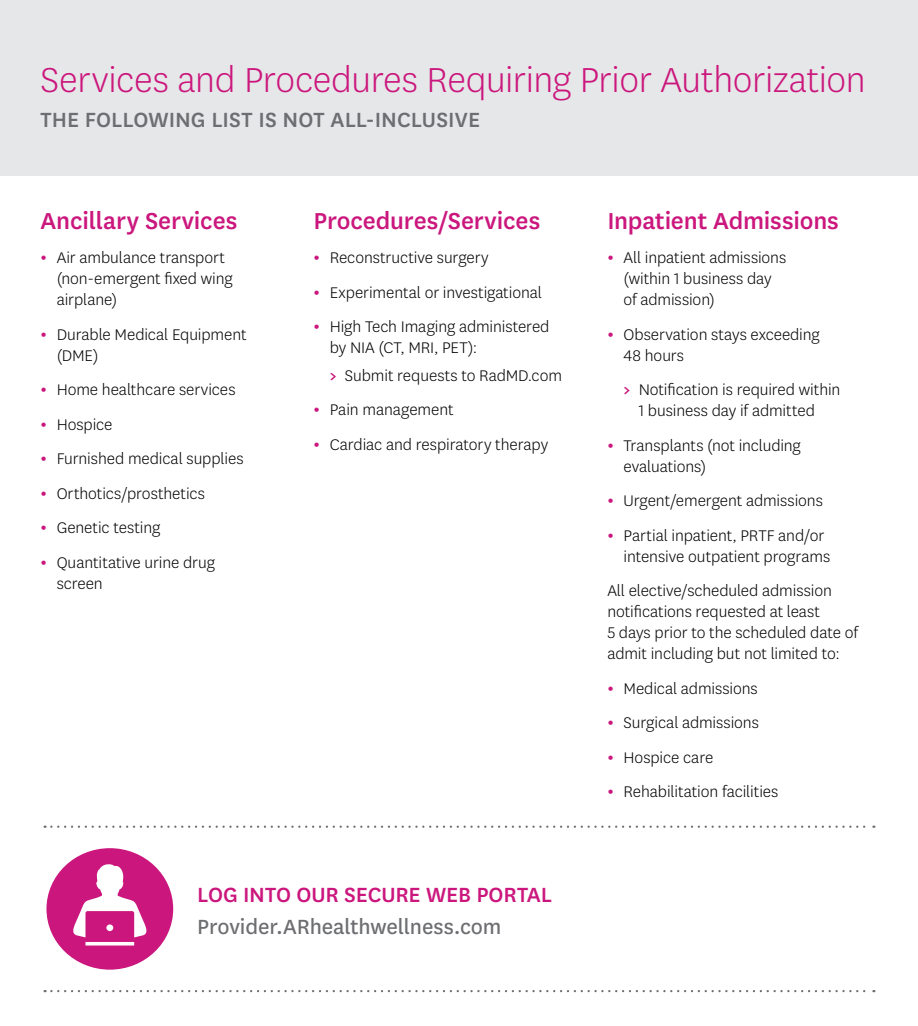
<style>
.page{position:relative;width:918px;height:1026px;background:#fff}
.page>*{position:absolute;margin:0;border:0;box-sizing:border-box;transform-origin:0 0}
.t1{font:300 40.5px "Centene Sans";letter-spacing:-.01em;color:#cb177d}
.t2{font:500 27px "Centene Sans";letter-spacing:-.005em;color:#cb177d}
.t3{font:500 24px "Centene Sans";letter-spacing:.005em;color:#6d6e71}
.t4{font:24px "Centene Sans";letter-spacing:-.005em;color:#6d6e71}
.t5{font:500 24px "Centene Sans";letter-spacing:-.005em;color:#cb177d}
.t6{font:300 18px/21px "Centene Sans";letter-spacing:-.005em;color:#000}
.s1{font-weight:700;color:#cb177d}
</style>
<div class="page">
<div style="left:0;top:0;width:918px;height:176px;background:#e6e7e8"></div>
<svg style="left:45px;top:826px;width:829px;height:2px"></svg>
<svg style="left:45px;top:990px;width:829px;height:2px"></svg>
<svg style="left:46px;top:848px;width:127px;height:122px"></svg>
<h1 class="t1" style="left:40px;top:55px;width:827px">Services and Procedures Requiring Prior Authorization</h1>
<h3 class="t3" style="left:40px;top:104px;width:441px">THE FOLLOWING LIST IS NOT ALL-INCLUSIVE</h3>
<h2 class="t2" style="left:40px;top:202px;width:198px">Ancillary Services</h2>
<p class="t6" style="left:57px;top:247px;width:178px;text-indent:-16px"><span class="s1">•</span> Air ambulance transport (non-emergent fixed wing airplane)</p>
<p class="t6" style="left:57px;top:323px;width:191px;text-indent:-16px"><span class="s1">•</span> Durable Medical Equipment (DME)</p>
<p class="t6" style="left:40px;top:379px;width:197px"><span class="s1">•</span> Home healthcare services</p>
<p class="t6" style="left:40px;top:413px;width:74px"><span class="s1">•</span> Hospice</p>
<p class="t6" style="left:40px;top:448px;width:205px"><span class="s1">•</span> Furnished medical supplies</p>
<p class="t6" style="left:40px;top:482px;width:166px"><span class="s1">•</span> Orthotics/prosthetics</p>
<p class="t6" style="left:40px;top:517px;width:121px"><span class="s1">•</span> Genetic testing</p>
<p class="t6" style="left:57px;top:551px;width:160px;text-indent:-16px"><span class="s1">•</span> Quantitative urine drug screen</p>
<h2 class="t2" style="left:314px;top:202px;width:228px">Procedures/Services</h2>
<p class="t6" style="left:314px;top:247px;width:177px"><span class="s1">•</span> Reconstructive surgery</p>
<p class="t6" style="left:314px;top:281px;width:230px"><span class="s1">•</span> Experimental or investigational</p>
<p class="t6" style="left:330px;top:316px;width:221px;text-indent:-16px"><span class="s1">•</span> High Tech Imaging administered by NIA (CT, MRI, PET):</p>
<p class="t6" style="left:330px;top:364px;width:234px"><span class="s1">&gt;</span> Submit requests to RadMD.com</p>
<p class="t6" style="left:314px;top:399px;width:142px"><span class="s1">•</span> Pain management</p>
<p class="t6" style="left:314px;top:433px;width:236px"><span class="s1">•</span> Cardiac and respiratory therapy</p>
<h3 class="t5" style="left:197px;top:878px;width:356px">LOG INTO OUR SECURE WEB PORTAL</h3>
<h3 class="t4" style="left:197px;top:911px;width:306px">Provider.ARhealthwellness.com</h3>
<h2 class="t2" style="left:607px;top:202px;width:233px">Inpatient Admissions</h2>
<p class="t6" style="left:624px;top:247px;width:164px;text-indent:-16px"><span class="s1">•</span> All inpatient admissions (within 1 business day of admission)</p>
<p class="t6" style="left:624px;top:323px;width:198px;text-indent:-16px"><span class="s1">•</span> Observation stays exceeding<br>48 hours</p>
<p class="t6" style="left:624px;top:379px;width:218px;text-align:center"><span class="s1">&gt;</span> Notification is required within<br>1 business day if admitted</p>
<p class="t6" style="left:624px;top:434px;width:179px;text-indent:-16px"><span class="s1">•</span> Transplants (not including evaluations)</p>
<p class="t6" style="left:607px;top:490px;width:217px"><span class="s1">•</span> Urgent/emergent admissions</p>
<p class="t6" style="left:624px;top:524px;width:208px;text-indent:-16px"><span class="s1">•</span> Partial inpatient, PRTF and/or intensive outpatient programs</p>
<p class="t6" style="left:607px;top:580px;width:252px">All elective/scheduled admission notifications requested at least<br>5 days prior to the scheduled date of admit including but not limited to:</p>
<p class="t6" style="left:607px;top:677px;width:152px"><span class="s1">•</span> Medical admissions</p>
<p class="t6" style="left:607px;top:712px;width:153px"><span class="s1">•</span> Surgical admissions</p>
<p class="t6" style="left:607px;top:746px;width:107px"><span class="s1">•</span> Hospice care</p>
<p class="t6" style="left:607px;top:781px;width:173px"><span class="s1">•</span> Rehabilitation facilities</p>
</div>
